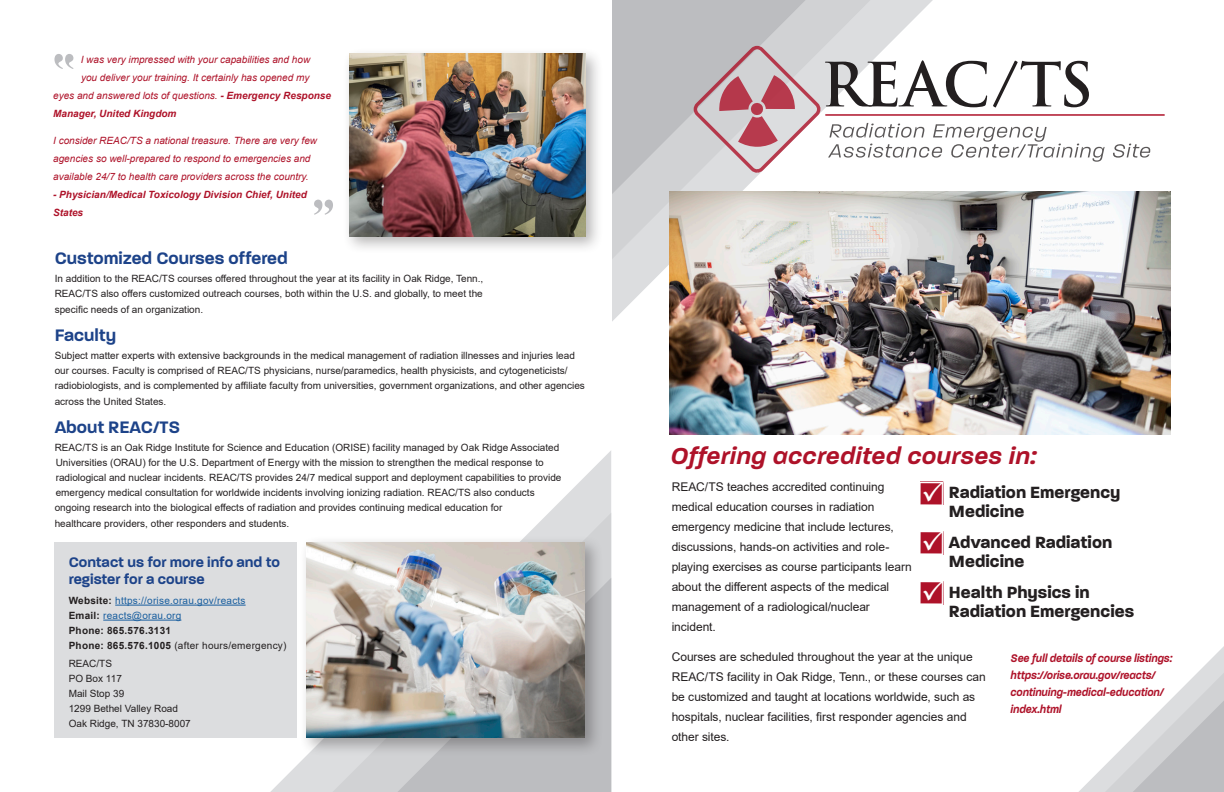
<style>
.page{position:relative;width:1224px;height:792px;background:#fff}
.page>*{position:absolute;margin:0;border:0;box-sizing:border-box;transform-origin:0 0}
.t1{font:55px "Engravers";color:#bcbdc0}
.t2{font:italic 600 25px "Paralucent";letter-spacing:.02em;color:#ae1229}
.t3{font:600 18px "Paralucent";color:#1d4389}
.t4{font:700 17.6px/19px "Paralucent";color:#231f20}
.t5{font:600 15px/17px "Paralucent";color:#1d4389}
.t6{font:12px/20px "Arial";letter-spacing:-.005em;color:#231f20}
.t7{font:italic 600 12px/17px "Paralucent";color:#ae1229;scale:.9 1}
.t8{font:10px/15px "Arial";color:#231f20}
.t9{font:italic 10px/18px "Arial";color:#ae1229}
.t10{font:italic 700 10px/18px "Arial";color:#ae1229}
.t11{font:10px "Arial";letter-spacing:.025em;color:#175d9e}
.t12{font:10px "Arial";letter-spacing:.025em;color:#231f20}
.t13{font:700 10px "Arial";letter-spacing:.025em;color:#231f20}
.s1{font-weight:700}
.s2{font-weight:700;color:#231f20}
</style>
<div class="page">
<div style="left:55px;top:542px;width:242px;height:196px;background:#dcdddf"></div>
<svg style="left:270px;top:451px;width:341px;height:341px"></svg>
<svg style="left:333px;top:513px;width:278px;height:279px"></svg>
<svg style="left:397px;top:578px;width:214px;height:214px;background:#bdbec1"></svg>
<svg style="left:612px;top:259px;width:58px;height:63px;fill:#dcdddf"></svg>
<svg style="left:612px;top:194px;width:58px;height:65px;background:#d5d5d6"></svg>
<svg style="left:1113px;top:144px;width:38px;height:14px"></svg>
<hr style="left:826px;top:114px;width:338px;height:2px;background:#ae1229">
<svg style="left:612px;top:0;width:493px;height:194px"></svg>
<hr style="left:115px;top:605px;width:131px;height:1px;background:#175d9e">
<hr style="left:103px;top:620px;width:78px;height:1px;background:#175d9e">
<img style="left:670px;top:192px;width:500px;height:243px">
<div style="left:342px;top:47px;width:262px;height:207px;background:#231f20;opacity:.33"></div>
<img style="left:349px;top:54px;width:236px;height:182px">
<div style="left:299px;top:536px;width:304px;height:220px;background:#231f20;opacity:.33"></div>
<img style="left:306px;top:542px;width:279px;height:196px">
<svg style="left:1079px;top:646px;width:145px;height:146px"></svg>
<svg style="left:920px;top:481px;width:24px;height:24px"></svg>
<svg style="left:920px;top:531px;width:24px;height:24px"></svg>
<svg style="left:920px;top:581px;width:24px;height:24px"></svg>
<p class="t9" style="left:81px;top:50px;width:231px">I was very impressed with your capabilities and how</p>
<p class="t9" style="left:81px;top:68px;width:230px">you deliver your training. It certainly has opened my</p>
<p class="t9" style="left:53px;top:86px;width:279px">eyes and answered lots of questions. <span class="s1">- Emergency Response</span></p>
<p class="t10" style="left:53px;top:105px;width:125px">Manager, United Kingdom</p>
<p class="t9" style="left:53px;top:131px;width:265px">I consider REAC/TS a national treasure. There are very few agencies so well-prepared to respond to emergencies and available 24/7 to health care providers across the country.</p>
<p class="t10" style="left:53px;top:186px;width:255px">- Physician/Medical Toxicology Division Chief, United<br>States</p>
<p class="t1" style="left:307px;top:186px;width:34px">"</p>
<p class="t3" style="left:55px;top:247px;width:235px">Customized Courses offered</p>
<p class="t8" style="left:55px;top:271px;width:430px">In addition to the REAC/TS courses offered throughout the year at its facility in Oak Ridge, Tenn.,</p>
<p class="t8" style="left:55px;top:286px;width:430px">REAC/TS also offers customized outreach courses, both within the U.S. and globally, to meet the</p>
<p class="t8" style="left:55px;top:302px;width:150px">specific needs of an organization.</p>
<p class="t3" style="left:55px;top:324px;width:63px">Faculty</p>
<p class="t8" style="left:55px;top:348px;width:532px">Subject matter experts with extensive backgrounds in the medical management of radiation illnesses and injuries lead our courses. Faculty is comprised of REAC/TS physicians, nurse/paramedics, health physicists, and cytogeneticists/ radiobiologists, and is complemented by affiliate faculty from universities, government organizations, and other agencies</p>
<p class="t8" style="left:55px;top:394px;width:113px">across the United States.</p>
<p class="t3" style="left:55px;top:416px;width:127px">About REAC/TS</p>
<p class="t8" style="left:55px;top:440px;width:508px">REAC/TS is an Oak Ridge Institute for Science and Education (ORISE) facility managed by Oak Ridge Associated Universities (ORAU) for the U.S. Department of Energy with the mission to strengthen the medical response to radiological and nuclear incidents. REAC/TS provides 24/7 medical support and deployment capabilities to provide emergency medical consultation for worldwide incidents involving ionizing radiation. REAC/TS also conducts</p>
<p class="t8" style="left:55px;top:500px;width:449px">ongoing research into the biological effects of radiation and provides continuing medical education for</p>
<p class="t8" style="left:55px;top:516px;width:236px">healthcare providers, other responders and students.</p>
<p class="t5" style="left:69px;top:554px;width:213px">Contact us for more info and to register for a course</p>
<p class="t11" style="left:69px;top:594px;width:178px"><span class="s2">Website:</span> https://orise.orau.gov/reacts</p>
<p class="t11" style="left:69px;top:609px;width:114px"><span class="s2">Email:</span> reacts@orau.org</p>
<p class="t13" style="left:69px;top:623px;width:104px">Phone: 865.576.3131</p>
<p class="t12" style="left:69px;top:639px;width:219px"><span class="s1">Phone: 865.576.1005</span> (after hours/emergency)</p>
<p class="t8" style="left:69px;top:656px;width:45px">REAC/TS</p>
<p class="t8" style="left:69px;top:671px;width:55px">PO Box 117</p>
<p class="t8" style="left:69px;top:686px;width:57px">Mail Stop 39</p>
<p class="t8" style="left:69px;top:701px;width:111px">1299 Bethel Valley Road</p>
<p class="t8" style="left:69px;top:716px;width:124px">Oak Ridge, TN 37830-8007</p>
<p class="t2" style="left:670px;top:441px;width:368px">Offering accredited courses in:</p>
<p class="t6" style="left:672px;top:477px;width:242px">REAC/TS teaches accredited continuing medical education courses in radiation emergency medicine that include lectures, discussions, hands-on activities and role&shy;playing exercises as course participants learn about the different aspects of the medical management of a radiological/nuclear incident.</p>
<p class="t6" style="left:672px;top:647px;width:316px">Courses are scheduled throughout the year at the unique REAC/TS facility in Oak Ridge, Tenn., or these courses can be customized and taught at locations worldwide, such as hospitals, nuclear facilities, first responder agencies and other sites.</p>
<p class="t4" style="left:949px;top:483px;width:173px">Radiation Emergency<br>Medicine</p>
<p class="t4" style="left:949px;top:533px;width:165px">Advanced Radiation<br>Medicine</p>
<p class="t4" style="left:949px;top:583px;width:187px">Health Physics in<br>Radiation Emergencies</p>
<p class="t7" style="left:1011px;top:650px;width:181px">See full details of course listings:</p>
<p class="t7" style="left:1011px;top:667px;width:172px">https://orise.orau.gov/reacts/ continuing-medical-education/ index.html</p>
</div>
